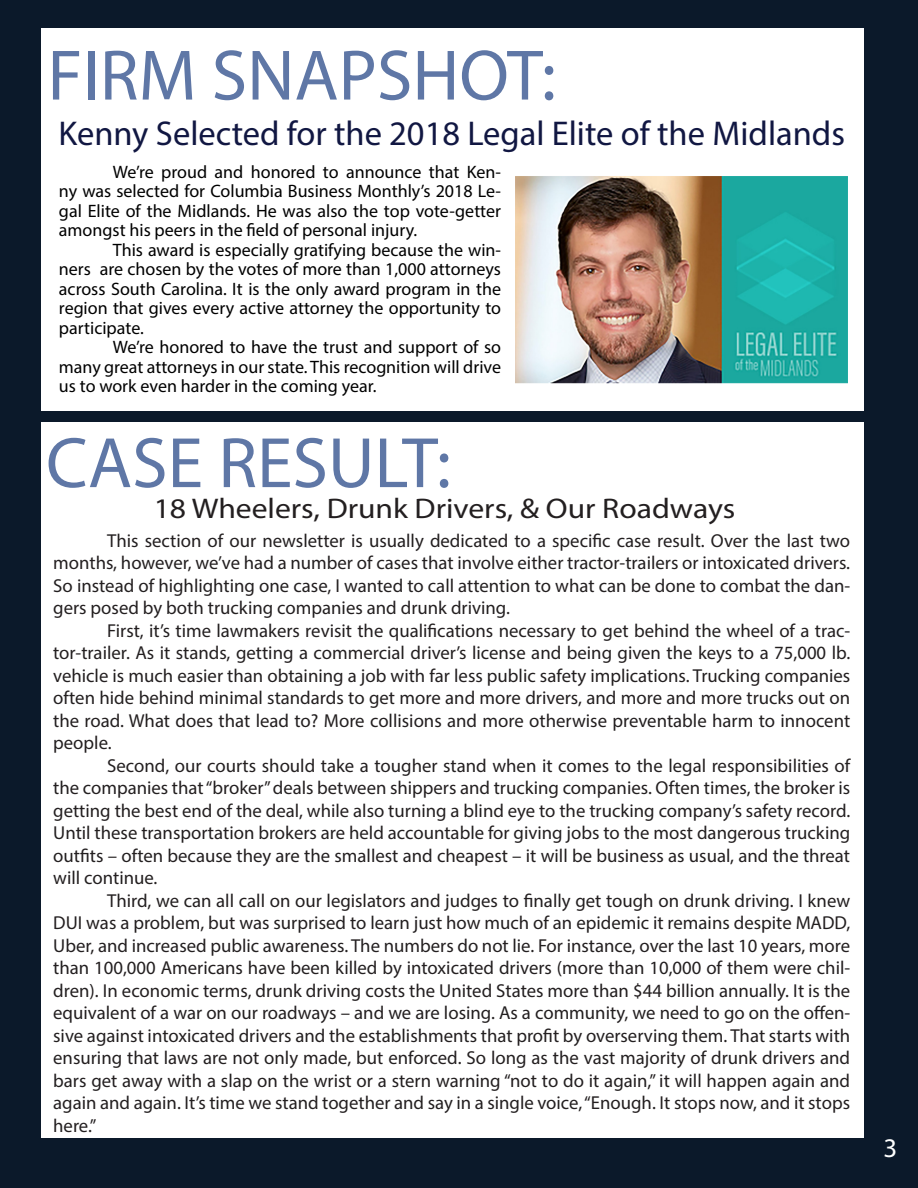
<style>
.page{position:relative;width:918px;height:1188px;background:#0b192a}
.page>*{position:absolute;margin:0;border:0;box-sizing:border-box;transform-origin:0 0}
.t1{font:72px "Myriad Pro";color:#5f77a6}
.t2{font:34.5px "Myriad Pro";color:#111742}
.t3{font:28.5px "Myriad Pro";color:#231f20;scale:1.11 1}
.t4{font:27px "Myriad Pro";color:#fff}
.t5{font:22.5px/27px "Myriad Pro";letter-spacing:.02em;color:#231f20;text-align:center}
.t6{font:18.75px/22.5px "Myriad Pro";color:#231f20;text-align:justify}
.t7{font:18px/19.5px "Myriad Pro";color:#000;text-align:justify}
</style>
<div class="page">
<div style="left:41px;top:29px;width:823px;height:382px;background:#fff"></div>
<div style="left:41px;top:422px;width:823px;height:716px;background:#fff"></div>
<img style="left:515px;top:176px;width:333px;height:208px">
<p class="t1" style="left:47px;top:31px;width:510px">FIRM SNAPSHOT:</p>
<p class="t2" style="left:58px;top:112px;width:788px">Kenny Selected for the 2018 Legal Elite of the Midlands</p>
<p class="t7" style="left:59px;top:162px;width:444px;text-indent:54px">We’re proud and honored to announce that Ken&shy;ny was selected for Columbia Business Monthly’s 2018 Le&shy;gal Elite of the Midlands. He was also the top vote-getter amongst his peers in the field of personal injury.</p>
<p class="t7" style="left:59px;top:240px;width:444px;text-indent:54px">This award is especially gratifying because the win&shy;ners are chosen by the votes of more than 1,000 attorneys across South Carolina. It is the only award program in the region that gives every active attorney the opportunity to participate.</p>
<p class="t7" style="left:59px;top:337px;width:444px;text-indent:54px">We’re honored to have the trust and support of so many great attorneys in our state. This recognition will drive us to work even harder in the coming year.</p>
<p class="t1" style="left:46px;top:419px;width:406px">CASE RESULT:</p>
<p class="t3" style="left:154px;top:491px;width:525px">18 Wheelers, Drunk Drivers, &amp; Our Roadways</p>
<p class="t6" style="left:53px;top:529px;width:799px;text-indent:54px">This section of our newsletter is usually dedicated to a specific case result. Over the last two months, however, we’ve had a number of cases that involve either tractor-trailers or intoxicated drivers.<br>So instead of highlighting one case, I wanted to call attention to what can be done to combat the dan&shy;gers posed by both trucking companies and drunk driving.</p>
<p class="t6" style="left:53px;top:619px;width:799px;text-indent:54px">First, it’s time lawmakers revisit the qualifications necessary to get behind the wheel of a trac&shy;tor-trailer. As it stands, getting a commercial driver’s license and being given the keys to a 75,000 lb. vehicle is much easier than obtaining a job with far less public safety implications. Trucking companies often hide behind minimal standards to get more and more drivers, and more and more trucks out on the road. What does that lead to? More collisions and more otherwise preventable harm to innocent people.</p>
<p class="t6" style="left:53px;top:754px;width:799px;text-indent:54px">Second, our courts should take a tougher stand when it comes to the legal responsibilities of the companies that “broker” deals between shippers and trucking companies. Often times, the broker is getting the best end of the deal, while also turning a blind eye to the trucking company’s safety record.<br>Until these transportation brokers are held accountable for giving jobs to the most dangerous trucking outfits – often because they are the smallest and cheapest – it will be business as usual, and the threat will continue.</p>
<p class="t6" style="left:53px;top:889px;width:799px;text-indent:54px">Third, we can all call on our legislators and judges to finally get tough on drunk driving. I knew DUI was a problem, but was surprised to learn just how much of an epidemic it remains despite MADD, Uber, and increased public awareness. The numbers do not lie. For instance, over the last 10 years, more than 100,000 Americans have been killed by intoxicated drivers (more than 10,000 of them were chil&shy;dren). In economic terms, drunk driving costs the United States more than $44 billion annually. It is the equivalent of a war on our roadways – and we are losing. As a community, we need to go on the offen&shy;sive against intoxicated drivers and the establishments that profit by overserving them. That starts with ensuring that laws are not only made, but enforced. So long as the vast majority of drunk drivers and bars get away with a slap on the wrist or a stern warning “not to do it again,” it will happen again and again and again. It’s time we stand together and say in a single voice, “Enough. It stops now, and it stops here.”</p>
<p class="t5" style="left:335px;top:789px;width:315px">WRONG WAY COLLISION ON THE<br>INTERSTATE</p>
<p class="t4" style="left:884px;top:1132px;width:15px">3</p>
</div>
